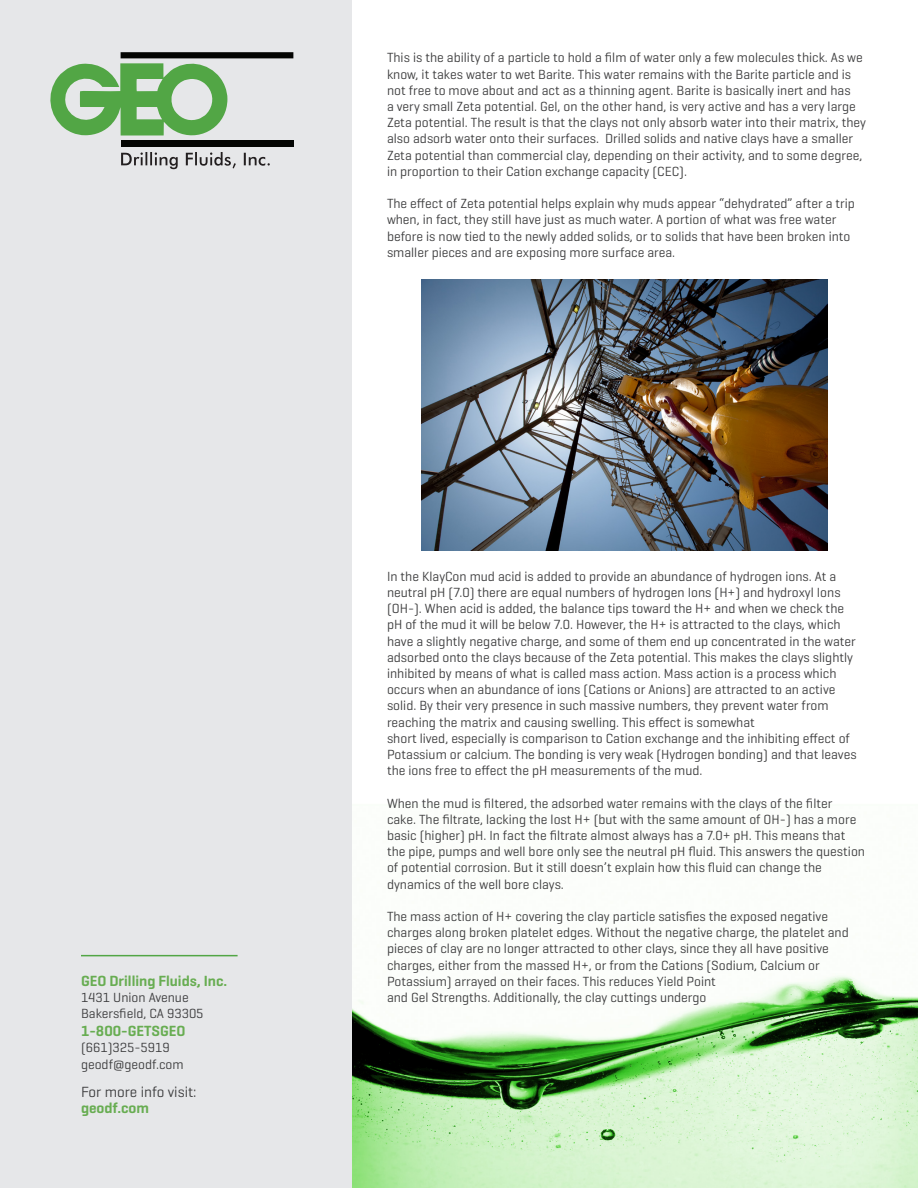
<style>
.page{position:relative;width:918px;height:1188px;background:#fff}
.page>*{position:absolute;margin:0;border:0;box-sizing:border-box;transform-origin:0 0}
.t1{font:600 15px "Geogrotesque";color:#68ad52}
.t2{font:15px/16.5px "Geogrotesque";color:#3e3e3f}
.t3{font:13.5px/16.2px "Geogrotesque";color:#3e3e3f}
.s1{font-weight:600;color:#68ad52}
</style>
<div class="page">
<div style="left:0;top:0;width:353px;height:1188px;background:#e6e7e9"></div>
<img style="left:353px;top:975px;width:565px;height:213px">
<svg style="left:50px;top:52px;width:243px;height:84px"></svg>
<div style="left:121px;top:140px;width:172px;height:6px;background:#040503"></div>
<svg style="left:121px;top:152px;width:149px;height:17px"></svg>
<hr style="left:81px;top:955px;width:157px;height:1px;background:#52a645">
<img style="left:421px;top:280px;width:407px;height:271px">
<p class="t1" style="left:81px;top:971px;width:148px">GEO Drilling Fluids, Inc.</p>
<p class="t3" style="left:81px;top:989px;width:109px">1431 Union Avenue</p>
<p class="t3" style="left:81px;top:1005px;width:124px">Bakersfield, CA 93305</p>
<p class="t1" style="left:81px;top:1022px;width:106px">1-800-GETSGEO</p>
<p class="t3" style="left:81px;top:1039px;width:104px">(661)325-5919 geodf@geodf.com</p>
<p class="t2" style="left:81px;top:1083px;width:117px">For more info visit: <span class="s1">geodf.com</span></p>
<p class="t3" style="left:387px;top:49px;width:481px">This is the ability of a particle to hold a film of water only a few molecules thick. As we know, it takes water to wet Barite. This water remains with the Barite particle and is not free to move about and act as a thinning agent. Barite is basically inert and has<br>a very small Zeta potential. Gel, on the other hand, is very active and has a very large Zeta potential. The result is that the clays not only absorb water into their matrix, they also adsorb water onto their surfaces. Drilled solids and native clays have a smaller Zeta potential than commercial clay, depending on their activity, and to some degree, in proportion to their Cation exchange capacity (CEC).</p>
<p class="t3" style="left:387px;top:195px;width:470px">The effect of Zeta potential helps explain why muds appear “dehydrated” after a trip when, in fact, they still have just as much water. A portion of what was free water before is now tied to the newly added solids, or to solids that have been broken into smaller pieces and are exposing more surface area.</p>
<p class="t3" style="left:387px;top:568px;width:470px">In the KlayCon mud acid is added to provide an abundance of hydrogen ions. At a neutral pH (7.0) there are equal numbers of hydrogen Ions (H+) and hydroxyl Ions (OH-). When acid is added, the balance tips toward the H+ and when we check the pH of the mud it will be below 7.0. However, the H+ is attracted to the clays, which have a slightly negative charge, and some of them end up concentrated in the water adsorbed onto the clays because of the Zeta potential. This makes the clays slightly inhibited by means of what is called mass action. Mass action is a process which occurs when an abundance of ions (Cations or Anions) are attracted to an active solid. By their very presence in such massive numbers, they prevent water from reaching the matrix and causing swelling. This effect is somewhat</p>
<p class="t3" style="left:387px;top:730px;width:471px">short lived, especially is comparison to Cation exchange and the inhibiting effect of<br>Potassium or calcium. The bonding is very weak (Hydrogen bonding) and that leaves the ions free to effect the pH measurements of the mud.</p>
<p class="t3" style="left:387px;top:794px;width:447px">When the mud is filtered, the adsorbed water remains with the clays of the filter</p>
<p class="t3" style="left:387px;top:811px;width:480px">cake. The filtrate, lacking the lost H+ (but with the same amount of OH-) has a more basic (higher) pH. In fact the filtrate almost always has a 7.0+ pH. This means that the pipe, pumps and well bore only see the neutral pH fluid. This answers the question of potential corrosion. But it still doesn’t explain how this fluid can change the dynamics of the well bore clays.</p>
<p class="t3" style="left:387px;top:908px;width:463px">The mass action of H+ covering the clay particle satisfies the exposed negative charges along broken platelet edges. Without the negative charge, the platelet and pieces of clay are no longer attracted to other clays, since they all have positive charges, either from the massed H+, or from the Cations (Sodium, Calcium or Potassium) arrayed on their faces. This reduces Yield Point</p>
<p class="t3" style="left:387px;top:989px;width:321px">and Gel Strengths. Additionally, the clay cuttings undergo</p>
</div>
